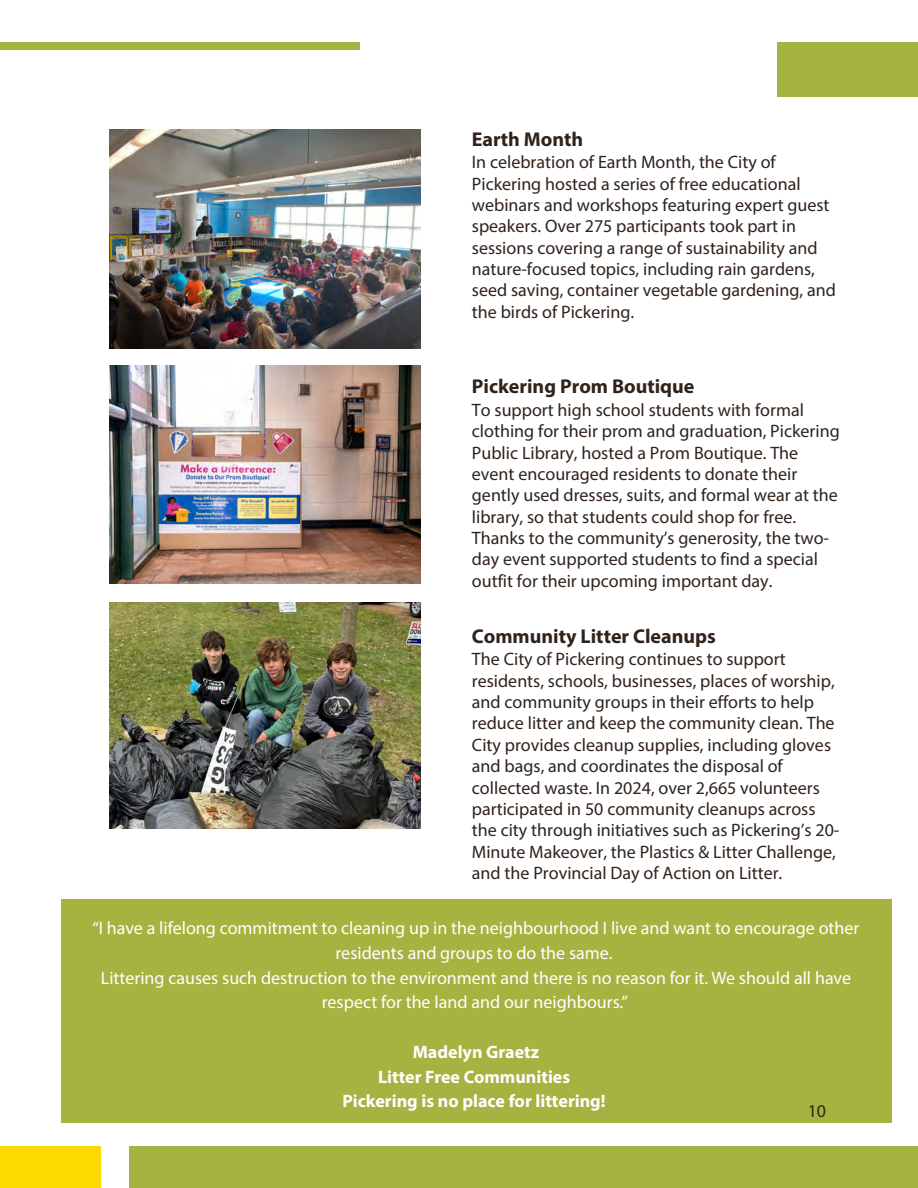
<style>
.page{position:relative;width:918px;height:1188px;background:#fff}
.page>*{position:absolute;margin:0;border:0;box-sizing:border-box;transform-origin:0 0}
.t1{font:700 20.1px "Myriad Pro";color:#30231b}
.t2{font:18px/21.3px "Myriad Pro";color:#30231b}
.t3{font:18px/24.8px "Myriad Pro";color:#fff;text-align:center}
.t4{font:700 18px/24.8px "Myriad Pro";color:#fff;text-align:center}
</style>
<div class="page">
<div style="left:61px;top:899px;width:830px;height:223px;background:#a6b340"></div>
<div style="left:130px;top:1146px;width:788px;height:42px;background:#a6b340"></div>
<div style="left:0;top:1146px;width:100px;height:42px;background:#fedb00"></div>
<div style="left:777px;top:43px;width:141px;height:54px;background:#a6b340"></div>
<div style="left:0;top:43px;width:360px;height:7px;background:#a6b340"></div>
<img style="left:109px;top:602px;width:312px;height:226px">
<img style="left:109px;top:365px;width:312px;height:218px">
<img style="left:109px;top:130px;width:312px;height:218px">
<h3 class="t1" style="left:472px;top:131px;width:113px">Earth Month</h3>
<p class="t2" style="left:472px;top:153px;width:366px">In celebration of Earth Month, the City of Pickering hosted a series of free educational webinars and workshops featuring expert guest speakers. Over 275 participants took part in sessions covering a range of sustainability and nature-focused topics, including rain gardens, seed saving, container vegetable gardening, and the birds of Pickering.</p>
<h3 class="t1" style="left:472px;top:378px;width:224px">Pickering Prom Boutique</h3>
<p class="t2" style="left:472px;top:401px;width:369px">To support high school students with formal clothing for their prom and graduation, Pickering Public Library, hosted a Prom Boutique. The event encouraged residents to donate their gently used dresses, suits, and formal wear at the library, so that students could shop for free.<br>Thanks to the community’s generosity, the two&shy;day event supported students to find a special outfit for their upcoming important day.</p>
<h3 class="t1" style="left:472px;top:628px;width:245px">Community Litter Cleanups</h3>
<p class="t2" style="left:472px;top:650px;width:369px">The City of Pickering continues to support residents, schools, businesses, places of worship, and community groups in their efforts to help reduce litter and keep the community clean. The City provides cleanup supplies, including gloves and bags, and coordinates the disposal of collected waste. In 2024, over 2,665 volunteers participated in 50 community cleanups across the city through initiatives such as Pickering’s 20- Minute Makeover, the Plastics &amp; Litter Challenge, and the Provincial Day of Action on Litter.</p>
<p class="t3" style="left:93px;top:917px;width:768px">“I have a lifelong commitment to cleaning up in the neighbourhood I live and want to encourage other residents and groups to do the same.<br>Littering causes such destruction to the environment and there is no reason for it. We should all have respect for the land and our neighbours.”</p>
<p class="t4" style="left:343px;top:1041px;width:265px">Madelyn Graetz<br>Litter Free Communities<br>Pickering is no place for littering!</p>
<p class="t2" style="left:808px;top:1102px;width:20px">10</p>
</div>
